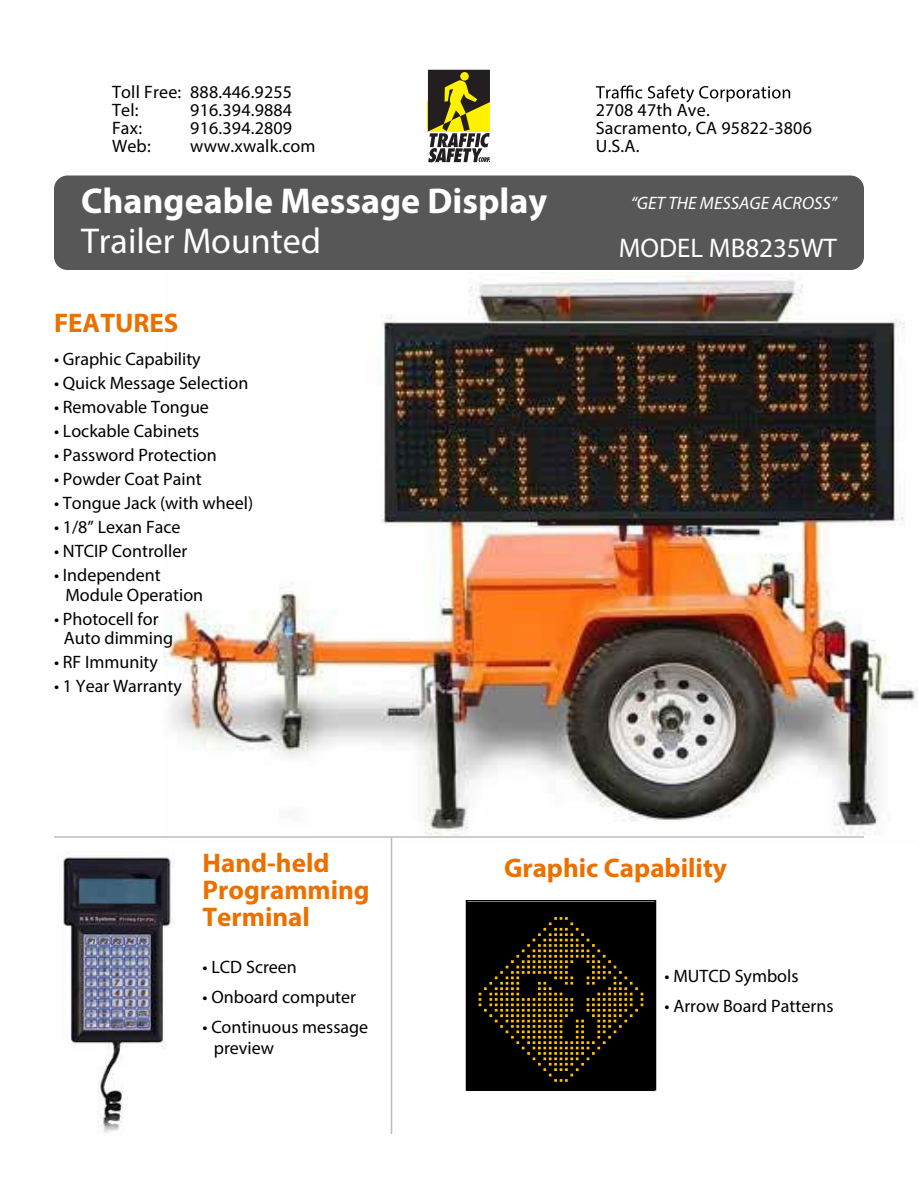
<style>
.page{position:relative;width:918px;height:1188px;background:#fff}
.page>*{position:absolute;margin:0;border:0;box-sizing:border-box;transform-origin:0 0}
.t1{font:700 36px "Myriad Pro";color:#fff}
.t2{font:36px "Myriad Pro";color:#fff}
.t3{font:700 27px/27px "Myriad Pro";color:#eb7000}
.t4{font:27px "Myriad Pro";color:#fff}
.t5{font:18px/18px "Myriad Pro";color:#000}
.t6{font:italic 18px "Myriad Pro";color:#fff}
</style>
<div class="page">
<img style="left:163px;top:273px;width:755px;height:572px">
<hr style="left:54px;top:836px;width:810px;height:2px;background:#bdbdbd">
<div style="left:54px;top:176px;width:810px;height:94px;background:#575757;border-radius:14px"></div>
<hr style="left:391px;top:837px;width:1px;height:297px;background:#bdbdbd">
<img style="left:63px;top:856px;width:111px;height:277px">
<div style="left:466px;top:902px;width:190px;height:189px;background:#000"></div>
<div style="left:466px;top:900px;width:190px;height:190px;border:2px solid #000"></div>
<svg style="left:479px;top:917px;width:164px;height:165px"></svg>
<svg style="left:428px;top:70px;width:62px;height:92px;background:#7c7638"></svg>
<svg style="left:596px;top:85px;width:194px;height:17px"></svg>
<p class="t5" style="left:112px;top:83px;width:182px">Toll Free: 888.446.9255<br>Tel:</p>
<p class="t5" style="left:190px;top:101px;width:103px">916.394.9884</p>
<p class="t5" style="left:112px;top:119px;width:32px">Fax:</p>
<p class="t5" style="left:190px;top:119px;width:103px">916.394.2809</p>
<p class="t5" style="left:112px;top:137px;width:40px">Web:</p>
<p class="t5" style="left:190px;top:137px;width:127px">www.xwalk.com</p>
<p class="t5" style="left:596px;top:101px;width:218px">2708 47th Ave.<br>Sacramento, CA 95822-3806<br>U.S.A.</p>
<h1 class="t1" style="left:81px;top:177px;width:468px">Changeable Message Display</h1>
<h1 class="t2" style="left:81px;top:219px;width:242px">Trailer Mounted</h1>
<h2 class="t4" style="left:619px;top:231px;width:220px">MODEL MB8235WT</h2>
<p class="t6" style="left:631px;top:192px;width:208px">“GET THE MESSAGE ACROSS”</p>
<h2 class="t3" style="left:54px;top:309px;width:126px">FEATURES</h2>
<p class="t5" style="left:54px;top:350px;width:148px">• Graphic Capability</p>
<p class="t5" style="left:54px;top:374px;width:196px">• Quick Message Selection</p>
<p class="t5" style="left:54px;top:398px;width:156px">• Removable Tongue</p>
<p class="t5" style="left:54px;top:422px;width:147px">• Lockable Cabinets</p>
<p class="t5" style="left:54px;top:446px;width:164px">• Password Protection</p>
<p class="t5" style="left:54px;top:470px;width:149px">• Powder Coat Paint</p>
<p class="t5" style="left:54px;top:494px;width:201px">• Tongue Jack (with wheel)</p>
<p class="t5" style="left:54px;top:518px;width:128px">• 1/8” Lexan Face</p>
<p class="t5" style="left:54px;top:542px;width:135px">• NTCIP Controller</p>
<p class="t5" style="left:65px;top:565px;width:139px;line-height:19.5px;text-indent:-11px">• Independent<br>Module Operation</p>
<p class="t5" style="left:64px;top:609px;width:111px;line-height:19.5px;text-indent:-10px">• Photocell for<br>Auto dimming</p>
<p class="t5" style="left:54px;top:653px;width:106px">• RF Immunity</p>
<p class="t5" style="left:54px;top:677px;width:129px">• 1 Year Warranty</p>
<h2 class="t3" style="left:202px;top:849px;width:169px">Hand-held<br>Programming<br>Terminal</h2>
<p class="t5" style="left:203px;top:958px;width:96px">• LCD Screen</p>
<p class="t5" style="left:203px;top:988px;width:155px">• Onboard computer</p>
<p class="t5" style="left:214px;top:1016px;width:156px;line-height:21px;text-indent:-11px">• Continuous message preview</p>
<h2 class="t3" style="left:504px;top:853px;width:225px">Graphic Capability</h2>
<p class="t5" style="left:664px;top:967px;width:136px">• MUTCD Symbols</p>
<p class="t5" style="left:664px;top:997px;width:170px">• Arrow Board Patterns</p>
</div>
